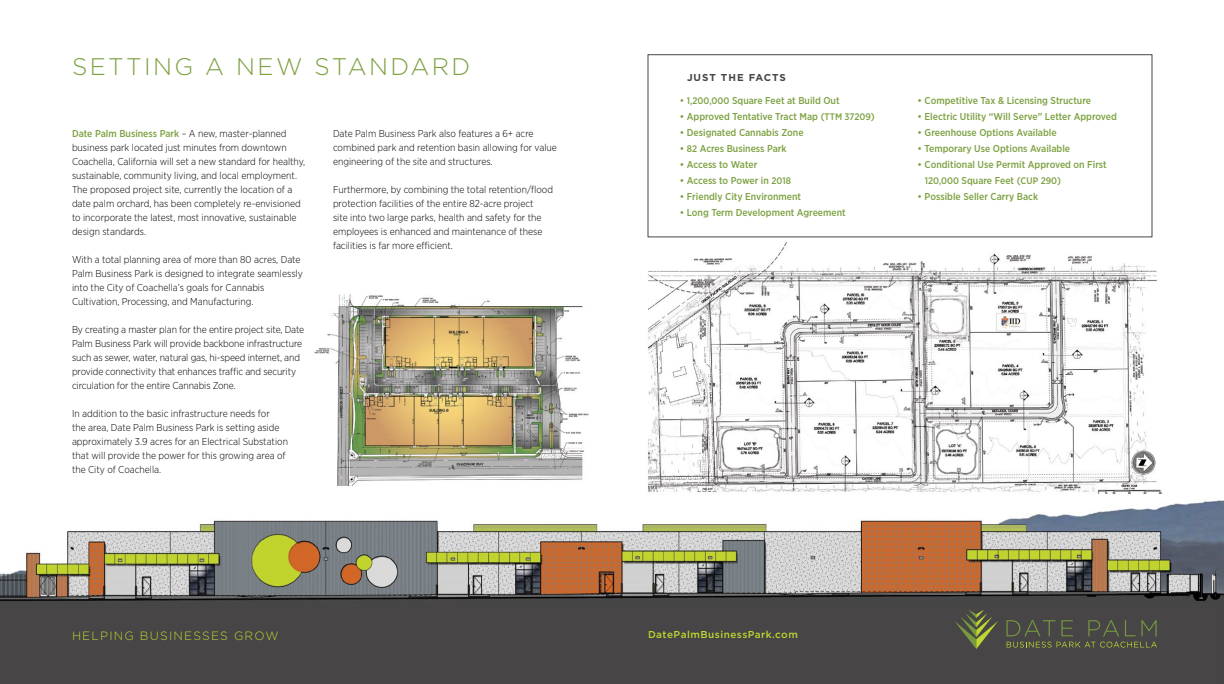
<style>
.page{position:relative;width:1224px;height:684px;background:#fff}
.page>*{position:absolute;margin:0;border:0;box-sizing:border-box;transform-origin:0 0}
.t1{font:300 24px "Gotham";letter-spacing:.1em;color:#7ca141}
.t2{font:300 12px "Gotham";letter-spacing:.1em;color:#bfd730}
.t3{font:300 10px/14px "Gotham Narrow";color:#000}
.t4{font:500 10px "Gotham Narrow";color:#7ca141}
.t5{font:500 10px "Gotham";letter-spacing:.05em;color:#bfd730}
.t6{font:700 10px "Gotham";letter-spacing:.1em;color:#474647}
.t7{font:500 9.5px "Gotham Narrow";color:#7ca141}
.s1{font-weight:500;color:#7ca141}
.s2{font-size:9.5px}
.s3{font-size:10px}
</style>
<div class="page">
<img style="left:0;top:54px;width:1224px;height:630px">
<img style="left:639px;top:235px;width:526px;height:267px">
<div style="left:648px;top:54px;width:504px;height:183px;border:1px solid #474647"></div>
<svg style="left:1006px;top:620px;width:49px;height:16px"></svg>
<svg style="left:1061px;top:620px;width:12px;height:16px"></svg>
<svg style="left:1088px;top:620px;width:31px;height:16px"></svg>
<svg style="left:1125px;top:620px;width:32px;height:16px"></svg>
<svg style="left:955px;top:610px;width:43px;height:39px;background:#5b6142"></svg>
<svg style="left:1007px;top:642px;width:150px;height:6px"></svg>
<img style="left:313px;top:295px;width:276px;height:191px">
<h1 class="t1" style="left:72px;top:53px;width:400px">SETTING A NEW STANDARD</h1>
<p class="t3" style="left:72px;top:126px;width:235px"><span class="s1">Date Palm Business Park</span> – A new, master-planned business park located just minutes from downtown Coachella, California will set a new standard for healthy, sustainable, community living, and local employment.<br>The proposed project site, currently the location of a date palm orchard, has been completely re-envisioned to incorporate the latest, most innovative, sustainable design standards.</p>
<p class="t3" style="left:72px;top:252px;width:232px">With a total planning area of more than 80 acres, Date Palm Business Park is designed to integrate seamlessly into the City of Coachella’s goals for Cannabis Cultivation, Processing, and Manufacturing.</p>
<p class="t3" style="left:72px;top:322px;width:234px">By creating a master plan for the entire project site, Date Palm Business Park will provide backbone infrastructure such as sewer, water, natural gas, hi-speed internet, and provide connectivity that enhances traffic and security circulation for the entire Cannabis Zone.</p>
<p class="t3" style="left:72px;top:406px;width:218px">In addition to the basic infrastructure needs for<br>the area, Date Palm Business Park is setting aside approximately 3.9 acres for an Electrical Substation that will provide the power for this growing area of the City of Coachella.</p>
<p class="t3" style="left:333px;top:126px;width:226px">Date Palm Business Park also features a 6+ acre combined park and retention basin allowing for value engineering of the site and structures.</p>
<p class="t3" style="left:333px;top:182px;width:221px">Furthermore, by combining the total retention/flood protection facilities of the entire 82-acre project<br>site into two large parks, health and safety for the employees is enhanced and maintenance of these facilities is far more efficient.</p>
<p class="t2" style="left:72px;top:629px;width:208px">HELPING BUSINESSES GROW</p>
<p class="t6" style="left:687px;top:72px;width:101px">JUST THE FACTS</p>
<p class="t4" style="left:680px;top:94px;width:161px">• <span class="s2">1,200,000</span> Square Feet at Build Out</p>
<p class="t4" style="left:680px;top:110px;width:197px">• Approved Tentative Tract Map (<span class="s2">TTM 37209</span>)</p>
<p class="t4" style="left:680px;top:126px;width:125px">• Designated Cannabis Zone</p>
<p class="t4" style="left:680px;top:142px;width:108px">• <span class="s2">82</span> Acres Business Park</p>
<p class="t4" style="left:680px;top:158px;width:79px">• Access to Water</p>
<p class="t4" style="left:680px;top:174px;width:113px">• Access to Power in <span class="s2">2018</span></p>
<p class="t4" style="left:680px;top:190px;width:123px">• Friendly City Environment</p>
<p class="t4" style="left:680px;top:206px;width:167px">• Long Term Development Agreement</p>
<p class="t4" style="left:918px;top:94px;width:175px">• Competitive Tax &amp; Licensing Structure</p>
<p class="t4" style="left:918px;top:110px;width:201px">• Electric Utility “Will Serve” Letter Approved</p>
<p class="t4" style="left:918px;top:126px;width:141px">• Greenhouse Options Available</p>
<p class="t4" style="left:918px;top:142px;width:154px">• Temporary Use Options Available</p>
<p class="t4" style="left:918px;top:158px;width:191px">• Conditional Use Permit Approved on First</p>
<p class="t7" style="left:925px;top:175px;width:138px">120,000 <span class="s3">Square Feet (</span>CUP 290<span class="s3">)</span></p>
<p class="t4" style="left:918px;top:190px;width:122px">• Possible Seller Carry Back</p>
<p class="t5" style="left:648px;top:629px;width:151px">DatePalmBusinessPark.com</p>
</div>
